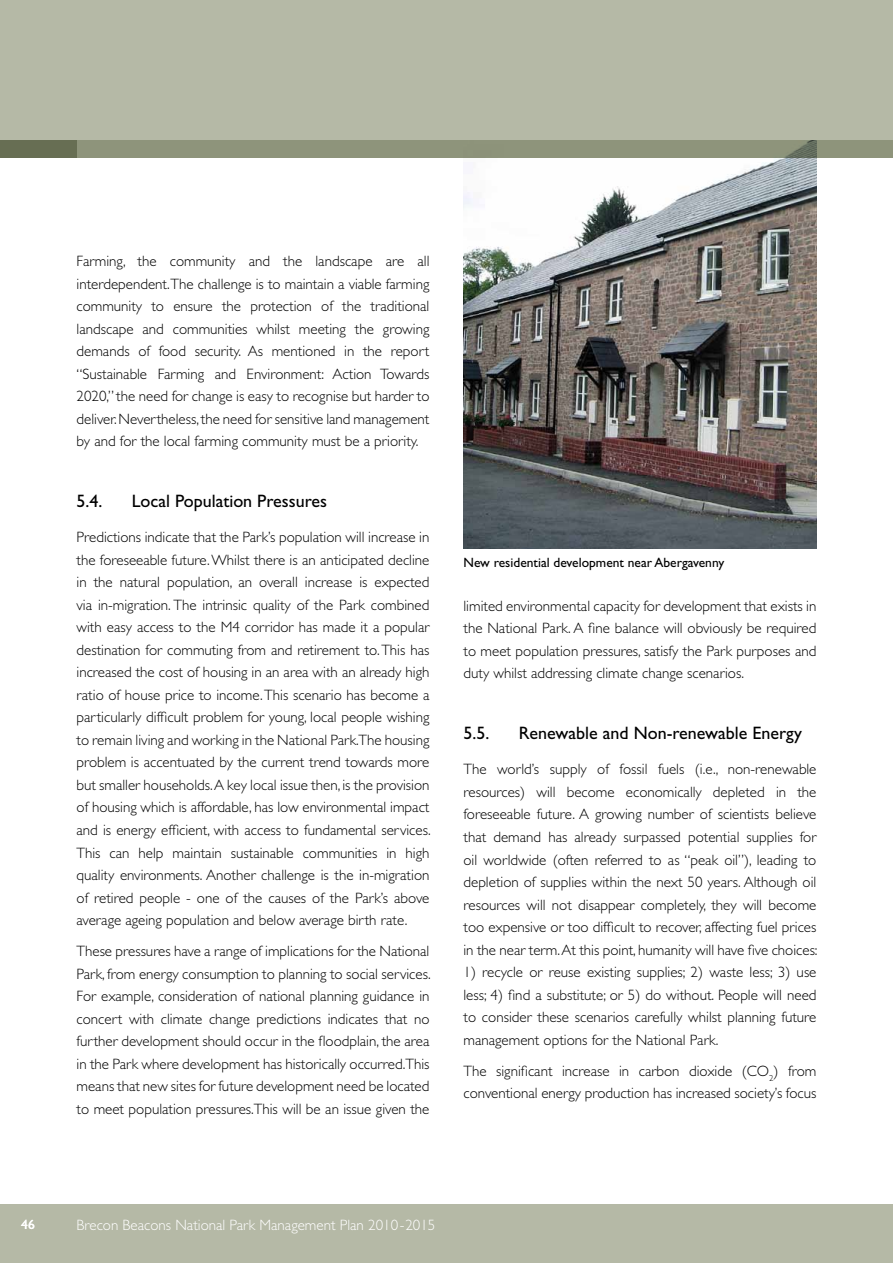
<style>
.page{position:relative;width:893px;height:1263px;background:#fff}
.page>*{position:absolute;margin:0;border:0;box-sizing:border-box;transform-origin:0 0}
.t1{font:18px "Gill Sans";color:#000}
.t2{font:300 15px/22.5px "Gill Sans";color:#000;text-align:justify}
.t3{font:300 15px "Gill Sans";color:#fff}
.t4{font:13.5px "Gill Sans";color:#000}
.t5{font:13.5px "Gill Sans";color:#fff}
</style>
<div class="page">
<img style="left:463px;top:157px;width:353px;height:392px">
<div style="left:0;top:1205px;width:893px;height:58px;background:#b5b9a6"></div>
<svg style="left:0;top:0;width:893px;height:157px;background:#b0b4a0"></svg>
<p class="t2" style="left:77px;top:250px;width:354px">Farming, the community and the landscape are all interdependent.The challenge is to maintain a viable farming community to ensure the protection of the traditional landscape and communities whilst meeting the growing demands of food security. As mentioned in the report “Sustainable Farming and Environment: Action Towards 2020,” the need for change is easy to recognise but harder to deliver. Nevertheless, the need for sensitive land management by and for the local farming community must be a priority.</p>
<p class="t1" style="left:77px;top:491px;width:27px">5.4.</p>
<p class="t1" style="left:132px;top:491px;width:197px">Local Population Pressures</p>
<p class="t2" style="left:77px;top:526px;width:356px">Predictions indicate that the Park’s population will increase in the foreseeable future. Whilst there is an anticipated decline in the natural population, an overall increase is expected via in-migration. The intrinsic quality of the Park combined with easy access to the M4 corridor has made it a popular destination for commuting from and retirement to. This has increased the cost of housing in an area with an already high ratio of house price to income. This scenario has become a particularly difficult problem for young, local people wishing to remain living and working in the National Park.The housing problem is accentuated by the current trend towards more but smaller households. A key local issue then, is the provision of housing which is affordable, has low environmental impact and is energy efficient, with access to fundamental services.<br>This can help maintain sustainable communities in high quality environments. Another challenge is the in-migration of retired people - one of the causes of the Park’s above average ageing population and below average birth rate.</p>
<p class="t2" style="left:77px;top:940px;width:356px">These pressures have a range of implications for the National Park, from energy consumption to planning to social services.<br>For example, consideration of national planning guidance in concert with climate change predictions indicates that no further development should occur in the floodplain, the area in the Park where development has historically occurred.This means that new sites for future development need be located to meet population pressures.This will be an issue given the</p>
<p class="t4" style="left:463px;top:555px;width:262px">New residential development near Abergavenny</p>
<p class="t2" style="left:463px;top:595px;width:354px">limited environmental capacity for development that exists in the National Park. A fine balance will obviously be required to meet population pressures, satisfy the Park purposes and duty whilst addressing climate change scenarios.</p>
<p class="t1" style="left:463px;top:723px;width:27px">5.5.</p>
<p class="t1" style="left:519px;top:723px;width:285px">Renewable and Non-renewable Energy</p>
<p class="t2" style="left:463px;top:758px;width:356px">The world’s supply of fossil fuels (i.e., non-renewable resources) will become economically depleted in the foreseeable future. A growing number of scientists believe that demand has already surpassed potential supplies for oil worldwide (often referred to as “peak oil”), leading to depletion of supplies within the next 50 years. Although oil resources will not disappear completely, they will become too expensive or too difficult to recover, affecting fuel prices in the near term. At this point, humanity will have five choices:</p>
<p class="t2" style="left:463px;top:961px;width:354px">1) recycle or reuse existing supplies; 2) waste less; 3) use less; 4) find a substitute; or 5) do without. People will need to consider these scenarios carefully whilst planning future management options for the National Park.</p>
<p class="t2" style="left:463px;top:1059px;width:354px">The significant increase in carbon dioxide (CO<sub>2</sub>) from conventional energy production has increased society’s focus</p>
<p class="t5" style="left:21px;top:1217px;width:15px">46</p>
<p class="t3" style="left:77px;top:1217px;width:360px">Brecon Beacons National Park Management Plan 2010-2015</p>
</div>
